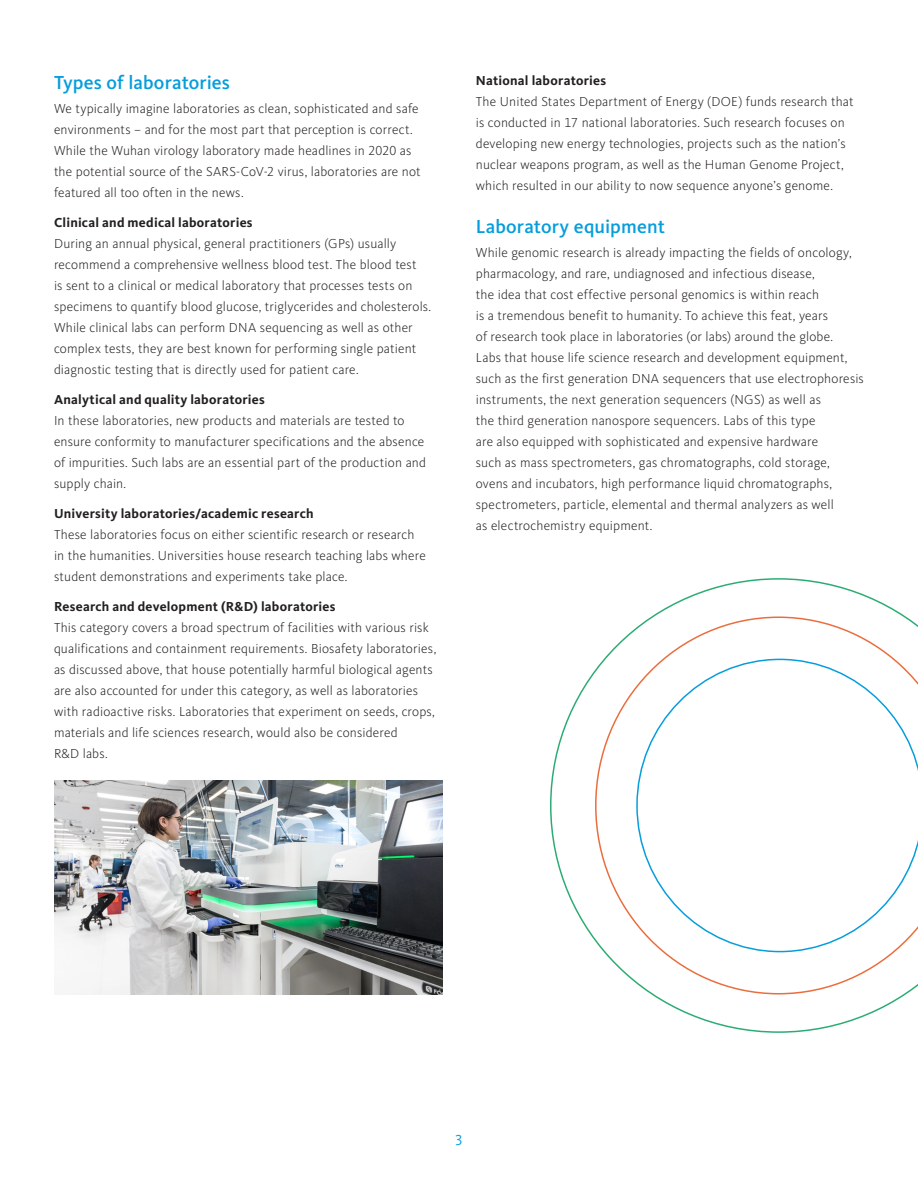
<style>
.page{position:relative;width:918px;height:1188px;background:#fff}
.page>*{position:absolute;margin:0;border:0;box-sizing:border-box;transform-origin:0 0}
.t1{font:500 19.5px "Kievit OT";letter-spacing:.005em;color:#069ddc}
.t2{font:15px "Kievit OT";color:#069ddc}
.Body{font:300 13.5px/21px "Kievit OT";letter-spacing:.01em;color:#231f20}
.t3{font:700 13.5px "Kievit OT";letter-spacing:.02em;color:#231f20}
</style>
<div class="page">
<img style="left:54px;top:780px;width:388px;height:215px">
<svg style="left:550px;top:578px;width:357px;height:455px"></svg>
<svg style="left:595px;top:616px;width:323px;height:378px"></svg>
<svg style="left:636px;top:659px;width:282px;height:293px"></svg>
<h2 class="t1" style="left:54px;top:71px;width:178px">Types of laboratories</h2>
<p class="Body" style="left:54px;top:98px;width:368px">We typically imagine laboratories as clean, sophisticated and safe environments – and for the most part that perception is correct.<br>While the Wuhan virology laboratory made headlines in 2020 as the potential source of the SARS-CoV-2 virus, laboratories are not featured all too often in the news.</p>
<h3 class="t3" style="left:54px;top:214px;width:200px">Clinical and medical laboratories</h3>
<p class="Body" style="left:54px;top:233px;width:379px">During an annual physical, general practitioners (GPs) usually recommend a comprehensive wellness blood test. The blood test<br>is sent to a clinical or medical laboratory that processes tests on specimens to quantify blood glucose, triglycerides and cholesterols.<br>While clinical labs can perform DNA sequencing as well as other complex tests, they are best known for performing single patient diagnostic testing that is directly used for patient care.</p>
<h3 class="t3" style="left:54px;top:391px;width:212px">Analytical and quality laboratories</h3>
<p class="Body" style="left:54px;top:410px;width:374px">In these laboratories, new products and materials are tested to ensure conformity to manufacturer specifications and the absence of impurities. Such labs are an essential part of the production and supply chain.</p>
<h3 class="t3" style="left:54px;top:505px;width:261px">University laboratories/academic research</h3>
<p class="Body" style="left:54px;top:524px;width:373px">These laboratories focus on either scientific research or research in the humanities. Universities house research teaching labs where student demonstrations and experiments take place.</p>
<h3 class="t3" style="left:54px;top:598px;width:283px">Research and development (R&amp;D) laboratories</h3>
<p class="Body" style="left:54px;top:617px;width:384px">This category covers a broad spectrum of facilities with various risk qualifications and containment requirements. Biosafety laboratories, as discussed above, that house potentially harmful biological agents are also accounted for under this category, as well as laboratories with radioactive risks. Laboratories that experiment on seeds, crops, materials and life sciences research, would also be considered<br>R&amp;D labs.</p>
<h3 class="t3" style="left:476px;top:72px;width:132px">National laboratories</h3>
<p class="Body" style="left:476px;top:90px;width:379px">The United States Department of Energy (DOE) funds research that is conducted in 17 national laboratories. Such research focuses on developing new energy technologies, projects such as the nation’s nuclear weapons program, as well as the Human Genome Project, which resulted in our ability to now sequence anyone’s genome.</p>
<h2 class="t1" style="left:476px;top:215px;width:191px">Laboratory equipment</h2>
<p class="Body" style="left:476px;top:242px;width:390px">While genomic research is already impacting the fields of oncology, pharmacology, and rare, undiagnosed and infectious disease,<br>the idea that cost effective personal genomics is within reach<br>is a tremendous benefit to humanity. To achieve this feat, years<br>of research took place in laboratories (or labs) around the globe.<br>Labs that house life science research and development equipment, such as the first generation DNA sequencers that use electrophoresis instruments, the next generation sequencers (NGS) as well as<br>the third generation nanospore sequencers. Labs of this type<br>are also equipped with sophisticated and expensive hardware<br>such as mass spectrometers, gas chromatographs, cold storage, ovens and incubators, high performance liquid chromatographs, spectrometers, particle, elemental and thermal analyzers as well<br>as electrochemistry equipment.</p>
<p class="t2" style="left:456px;top:1131px;width:8px">3</p>
</div>
